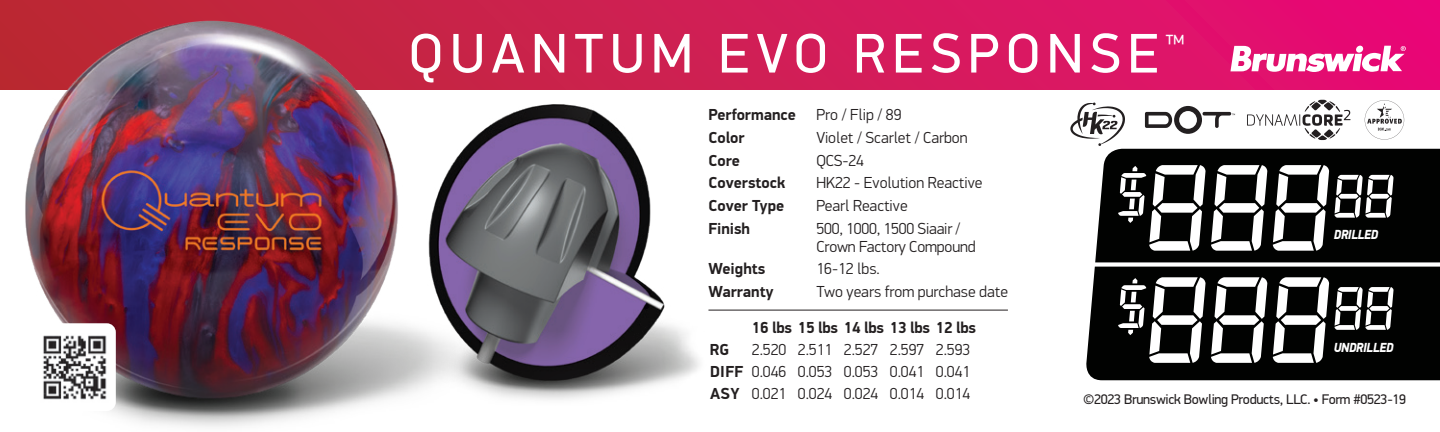
<style>
.page{position:relative;width:1440px;height:432px;background:#fff}
.page>*{position:absolute;margin:0;border:0;box-sizing:border-box;transform-origin:0 0}
.Outlined_Shoe_Name{font:56px "PF Din Display Pro";letter-spacing:.12em;color:#fff}
.Outlined_Shoe_Name-2{font:23.4px "PF Din Display Pro";color:#fff}
.Attributes_-_PF_Din{font:300 16px/18px "PF Din Display Pro";color:#231f20}
.RG_Numbers{font:300 16px "PF Din Display Pro";color:#231f20}
.Attributes_-_PF_Din-2{font:700 16px "PF Din Display Pro";color:#231f20}
.RG_Numbers-2{font:700 16px "PF Din Display Pro";letter-spacing:-.02em;color:#231f20}
.Address___Disclaimer{font:14px "PF Din Display Pro";letter-spacing:-.02em;color:#231f20}
.t1{font:italic 900 13.2px "PF Din Display Pro";letter-spacing:-.03em;color:#fff;scale:.9 1}
.s1{font-weight:700}
</style>
<div class="page">
<svg style="left:480px;top:0;width:960px;height:89px;background:#d7185f"></svg>
<img style="left:480px;top:82px;width:234px;height:318px">
<img style="left:0;top:0;width:480px;height:427px">
<hr style="left:708px;top:310px;width:300px;height:1px;background:#231f20">
<svg style="left:1230px;top:46px;width:176px;height:26px"></svg>
<div style="left:28px;top:323px;width:88px;height:88px;background:#fff;border-radius:9px"></div>
<img style="left:43px;top:335px;width:64px;height:65px">
<svg style="left:1365px;top:100px;width:39px;height:40px"></svg>
<svg style="left:1070px;top:102px;width:55px;height:44px"></svg>
<svg style="left:1247px;top:100px;width:103px;height:40px"></svg>
<svg style="left:1145px;top:106px;width:90px;height:28px"></svg>
<div style="left:1095px;top:149px;width:345px;height:113px;background:#010201"></div>
<div style="left:1086px;top:267px;width:354px;height:113px;background:#010201"></div>
<svg style="left:1115px;top:165px;width:280px;height:86px"></svg>
<svg style="left:1115px;top:277px;width:280px;height:86px"></svg>
<p class="Outlined_Shoe_Name" style="left:409px;top:20px;width:752px">QUANTUM EVO RESPONSE</p>
<p class="Outlined_Shoe_Name-2" style="left:1165px;top:29px;width:21px">™</p>
<p class="Attributes_-_PF_Din-2" style="left:708px;top:105px;width:89px">Performance</p>
<p class="Attributes_-_PF_Din" style="left:816px;top:106px;width:87px">Pro / Flip / 89</p>
<p class="Attributes_-_PF_Din-2" style="left:708px;top:128px;width:38px">Color</p>
<p class="Attributes_-_PF_Din" style="left:816px;top:129px;width:153px">Violet / Scarlet / Carbon</p>
<p class="Attributes_-_PF_Din-2" style="left:708px;top:150px;width:33px">Core</p>
<p class="Attributes_-_PF_Din" style="left:816px;top:151px;width:49px">QCS-24</p>
<p class="Attributes_-_PF_Din-2" style="left:708px;top:173px;width:78px">Coverstock</p>
<p class="Attributes_-_PF_Din" style="left:816px;top:174px;width:167px">HK22 - Evolution Reactive</p>
<p class="Attributes_-_PF_Din-2" style="left:708px;top:196px;width:77px">Cover Type</p>
<p class="Attributes_-_PF_Din" style="left:816px;top:197px;width:93px">Pearl Reactive</p>
<p class="Attributes_-_PF_Din-2" style="left:708px;top:218px;width:43px">Finish</p>
<p class="Attributes_-_PF_Din" style="left:816px;top:219px;width:161px">500, 1000, 1500 Siaair /<br>Crown Factory Compound</p>
<p class="Attributes_-_PF_Din-2" style="left:708px;top:259px;width:58px">Weights</p>
<p class="Attributes_-_PF_Din" style="left:816px;top:260px;width:65px">16-12 lbs.</p>
<p class="Attributes_-_PF_Din-2" style="left:708px;top:282px;width:67px">Warranty</p>
<p class="Attributes_-_PF_Din" style="left:816px;top:283px;width:193px">Two years from purchase date</p>
<p class="RG_Numbers-2" style="left:752px;top:318px;width:225px">16 lbs 15 lbs 14 lbs 13 lbs 12 lbs</p>
<p class="RG_Numbers-2" style="left:710px;top:340px;width:21px">RG</p>
<p class="RG_Numbers" style="left:752px;top:340px;width:220px">2.520 2.511 2.527 2.597 2.593</p>
<p class="RG_Numbers" style="left:710px;top:362px;width:262px"><span class="s1">DIFF</span> 0.046 0.053 0.053 0.041 0.041</p>
<p class="RG_Numbers" style="left:710px;top:384px;width:262px"><span class="s1">ASY</span> 0.021 0.024 0.024 0.014 0.014</p>
<p class="t1" style="left:1334px;top:226px;width:51px">DRILLED</p>
<p class="t1" style="left:1334px;top:339px;width:68px">UNDRILLED</p>
<p class="Address___Disclaimer" style="left:1083px;top:391px;width:325px">©2023 Brunswick Bowling Products, LLC. • Form #0523-19</p>
</div>
